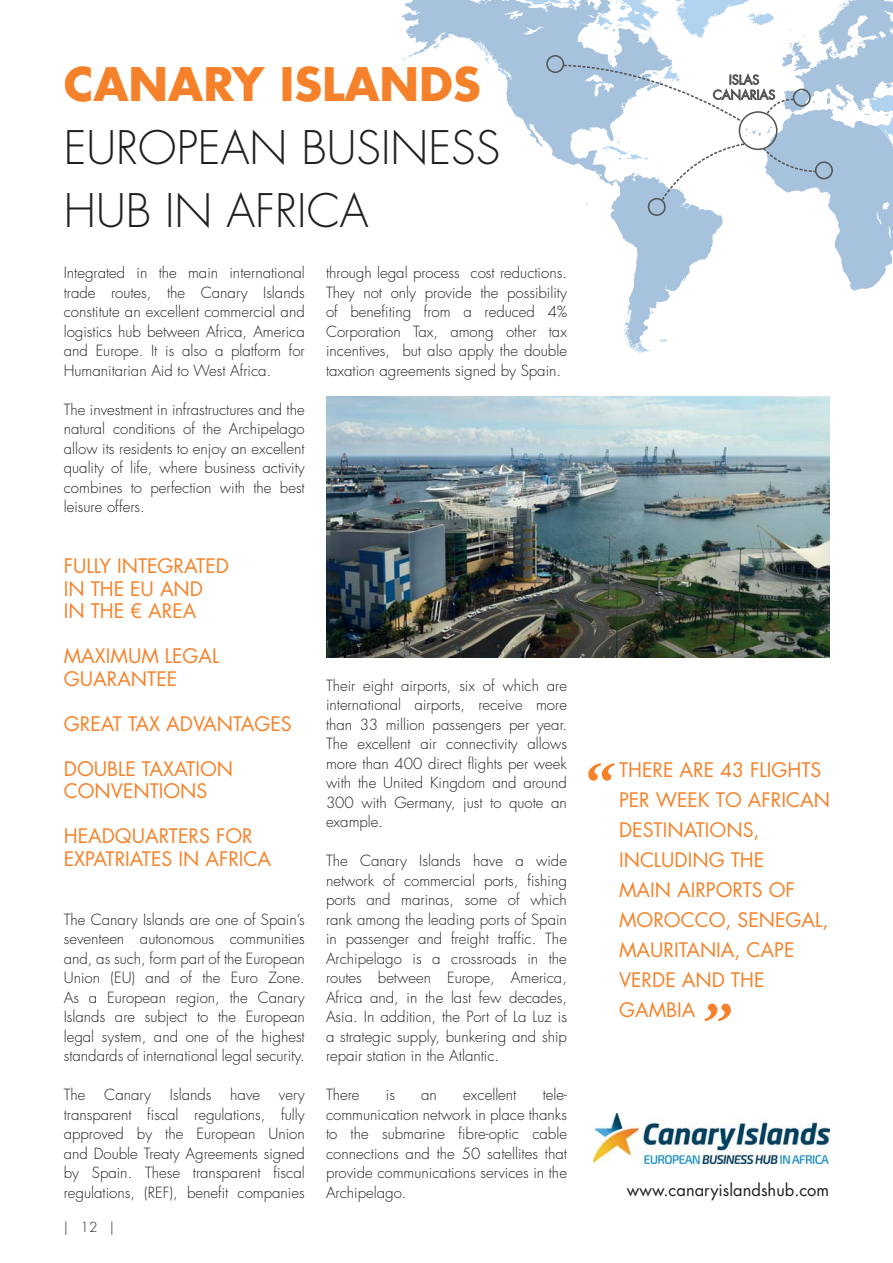
<style>
.page{position:relative;width:893px;height:1263px;background:#fff}
.page>*{position:absolute;margin:0;border:0;box-sizing:border-box;transform-origin:0 0}
.t1{font:300 45px/63px "Futura Std";color:#231f20}
.t2{font:700 45px "Futura Std";color:#f5822a}
.t3{font:19.5px/30px "Futura Std";color:#f5822a}
.t4{font:16.5px "Futura Std";color:#231f20}
.t5{font:300 15px/19.5px "Futura Std";color:#231f20;text-align:justify}
.t6{font:300 13.5px "Futura Std";color:#231f20}
</style>
<div class="page">
<img style="left:326px;top:396px;width:503px;height:262px">
<svg style="left:629px;top:347px;width:23px;height:7px"></svg>
<svg style="left:401px;top:0;width:269px;height:347px"></svg>
<svg style="left:477px;top:0;width:416px;height:291px"></svg>
<div style="left:381px;top:135px;width:77px;height:44px;background:#fff"></div>
<img style="left:594px;top:1113px;width:235px;height:50px">
<svg style="left:704px;top:1003px;width:27px;height:18px"></svg>
<svg style="left:588px;top:763px;width:27px;height:18px"></svg>
<h1 class="t2" style="left:64px;top:63px;width:418px">CANARY ISLANDS</h1>
<h1 class="t1" style="left:64px;top:119px;width:438px">EUROPEAN BUSINESS<br>HUB IN AFRICA</h1>
<p class="t5" style="left:64px;top:264px;width:242px">Integrated in the main international trade routes, the Canary Islands constitute an excellent commercial and logistics hub between Africa, America and Europe. It is also a platform for Humanitarian Aid to West Africa.</p>
<p class="t5" style="left:64px;top:400px;width:242px">The investment in infrastructures and the natural conditions of the Archipelago allow its residents to enjoy an excellent quality of life, where business activity combines to perfection with the best leisure offers.</p>
<h2 class="t3" style="left:64px;top:556px;width:167px;line-height:22.5px">FULLY INTEGRATED<br>IN THE EU AND<br>IN THE € AREA</h2>
<h2 class="t3" style="left:64px;top:646px;width:157px;line-height:22.5px">MAXIMUM LEGAL<br>GUARANTEE</h2>
<h2 class="t3" style="left:64px;top:710px;width:229px">GREAT TAX ADVANTAGES</h2>
<h2 class="t3" style="left:64px;top:759px;width:171px;line-height:22.5px">DOUBLE TAXATION<br>CONVENTIONS</h2>
<h2 class="t3" style="left:64px;top:826px;width:209px;line-height:22.5px">HEADQUARTERS FOR<br>EXPATRIATES IN AFRICA</h2>
<p class="t5" style="left:64px;top:910px;width:242px">The Canary Islands are one of Spain’s seventeen autonomous communities and, as such, form part of the European Union (EU) and of the Euro Zone.<br>As a European region, the Canary Islands are subject to the European legal system, and one of the highest standards of international legal security.</p>
<p class="t5" style="left:64px;top:1086px;width:23px">The</p>
<p class="t5" style="left:104px;top:1086px;width:48px">Canary</p>
<p class="t5" style="left:170px;top:1086px;width:43px">Islands</p>
<p class="t5" style="left:230px;top:1086px;width:31px">have</p>
<p class="t5" style="left:64px;top:1086px;width:242px;text-indent:215px">very transparent fiscal regulations, fully approved by the European Union and Double Treaty Agreements signed by Spain. These transparent fiscal regulations, (REF), benefit companies</p>
<p class="t6" style="left:64px;top:1220px;width:52px">| 12 |</p>
<p class="t5" style="left:326px;top:264px;width:242px">through legal process cost reductions.<br>They not only provide the possibility of benefiting from a reduced 4% Corporation Tax, among other tax incentives, but also apply the double taxation agreements signed by Spain.</p>
<p class="t5" style="left:326px;top:676px;width:242px">Their eight airports, six of which are international airports, receive more than 33 million passengers per year.<br>The excellent air connectivity allows more than 400 direct flights per week with the United Kingdom and around 300 with Germany, just to quote an example.</p>
<p class="t5" style="left:326px;top:852px;width:242px">The Canary Islands have a wide network of commercial ports, fishing ports and marinas, some of which rank among the leading ports of Spain in passenger and freight traffic. The Archipelago is a crossroads in the routes between Europe, America, Africa and, in the last few decades, Asia. In addition, the Port of La Luz is a strategic supply, bunkering and ship repair station in the Atlantic.</p>
<p class="t5" style="left:326px;top:1086px;width:35px">There</p>
<p class="t5" style="left:386px;top:1086px;width:11px">is</p>
<p class="t5" style="left:421px;top:1086px;width:17px">an</p>
<p class="t5" style="left:463px;top:1086px;width:55px">excellent</p>
<p class="t5" style="left:326px;top:1086px;width:242px;text-indent:217px">tele&shy;communication network in place thanks to the submarine fibre-optic cable connections and the 50 satellites that provide communications services in the Archipelago.</p>
<h2 class="t3" style="left:619px;top:756px;width:212px">THERE ARE 43 FLIGHTS<br>PER WEEK TO AFRICAN<br>DESTINATIONS,<br>INCLUDING THE<br>MAIN AIRPORTS OF<br>MOROCCO, SENEGAL,<br>MAURITANIA, CAPE<br>VERDE AND THE<br>GAMBIA</h2>
<p class="t4" style="left:627px;top:1182px;width:204px">www.canaryislandshub.com</p>
</div>
